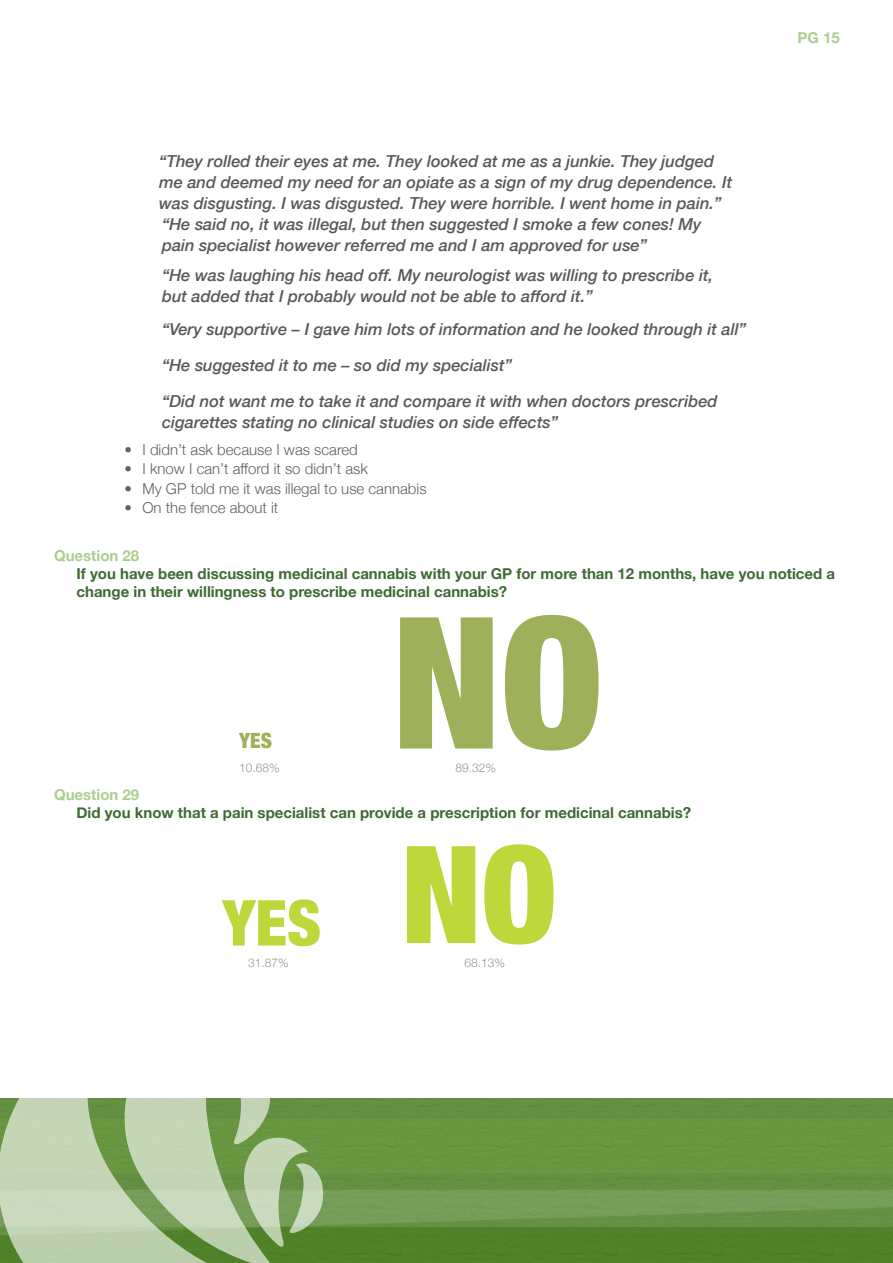
<style>
.page{position:relative;width:893px;height:1263px;background:#fff}
.page>*{position:absolute;margin:0;border:0;box-sizing:border-box;transform-origin:0 0}
.t1{font:900 condensed 183.6px "Helvetica Neue";color:#9fb05b}
.t2{font:900 condensed 135.6px "Helvetica Neue";color:#bed73b}
.t3{font:900 condensed 63.45px "Helvetica Neue";color:#bed73b}
.t4{font:900 condensed 21px "Helvetica Neue";color:#9fb05b}
.t5{font:italic 500 16.5px/21px "Helvetica Neue";color:#58595b}
.t6{font:700 15px/18px "Helvetica Neue";color:#3d6b33}
.t7{font:300 15px "Helvetica Neue";color:#5f6062}
.t8{font:700 15px "Helvetica Neue";color:#aace8d}
.t9{font:300 12px "Helvetica Neue";color:#939598}
</style>
<div class="page">
<img style="left:324px;top:1098px;width:569px;height:164px">
<svg style="left:272px;top:1098px;width:52px;height:165px;background:#80a563"></svg>
<svg style="left:0;top:1098px;width:272px;height:165px;background:#adc59a"></svg>
<p class="t8" style="left:797px;top:26px;width:44px">PG 15</p>
<p class="t5" style="left:159px;top:149px;width:575px">“They rolled their eyes at me. They looked at me as a junkie. They judged me and deemed my need for an opiate as a sign of my drug dependence. It was disgusting. I was disgusted. They were horrible. I went home in pain.” “He said no, it was illegal, but then suggested I smoke a few cones! My pain specialist however referred me and I am approved for use”</p>
<p class="t5" style="left:162px;top:263px;width:553px">“He was laughing his head off. My neurologist was willing to prescribe it, but added that I probably would not be able to afford it.”</p>
<p class="t5" style="left:162px;top:310px;width:586px;line-height:36px">“Very supportive – I gave him lots of information and he looked through it all” “He suggested it to me – so did my specialist”<br>“Did not want me to take it and compare it with when doctors prescribed</p>
<p class="t5" style="left:162px;top:410px;width:398px">cigarettes stating no clinical studies on side effects”</p>
<p class="t7" style="left:124px;top:437px;width:235px">• I didn’t ask because I was scared</p>
<p class="t7" style="left:124px;top:457px;width:245px">• I know I can’t afford it so didn’t ask</p>
<p class="t7" style="left:124px;top:476px;width:304px">• My GP told me it was illegal to use cannabis</p>
<p class="t7" style="left:124px;top:496px;width:155px">• On the fence about it</p>
<p class="t8" style="left:54px;top:544px;width:87px">Question 28</p>
<p class="t6" style="left:76px;top:565px;width:760px">If you have been discussing medicinal cannabis with your GP for more than 12 months, have you noticed a change in their willingness to prescribe medicinal cannabis?</p>
<p class="t4" style="left:239px;top:723px;width:34px">YES</p>
<p class="t9" style="left:239px;top:758px;width:42px">10.68%</p>
<h1 class="t1" style="left:392px;top:532px;width:212px">NO</h1>
<p class="t9" style="left:456px;top:758px;width:42px">89.32%</p>
<p class="t8" style="left:54px;top:783px;width:87px">Question 29</p>
<p class="t6" style="left:76px;top:804px;width:616px">Did you know that a pain specialist can provide a prescription for medicinal cannabis?</p>
<h3 class="t3" style="left:222px;top:871px;width:100px">YES</h3>
<p class="t9" style="left:248px;top:953px;width:42px">31.87%</p>
<h2 class="t2" style="left:401px;top:783px;width:157px">NO</h2>
<p class="t9" style="left:465px;top:953px;width:42px">68.13%</p>
</div>
